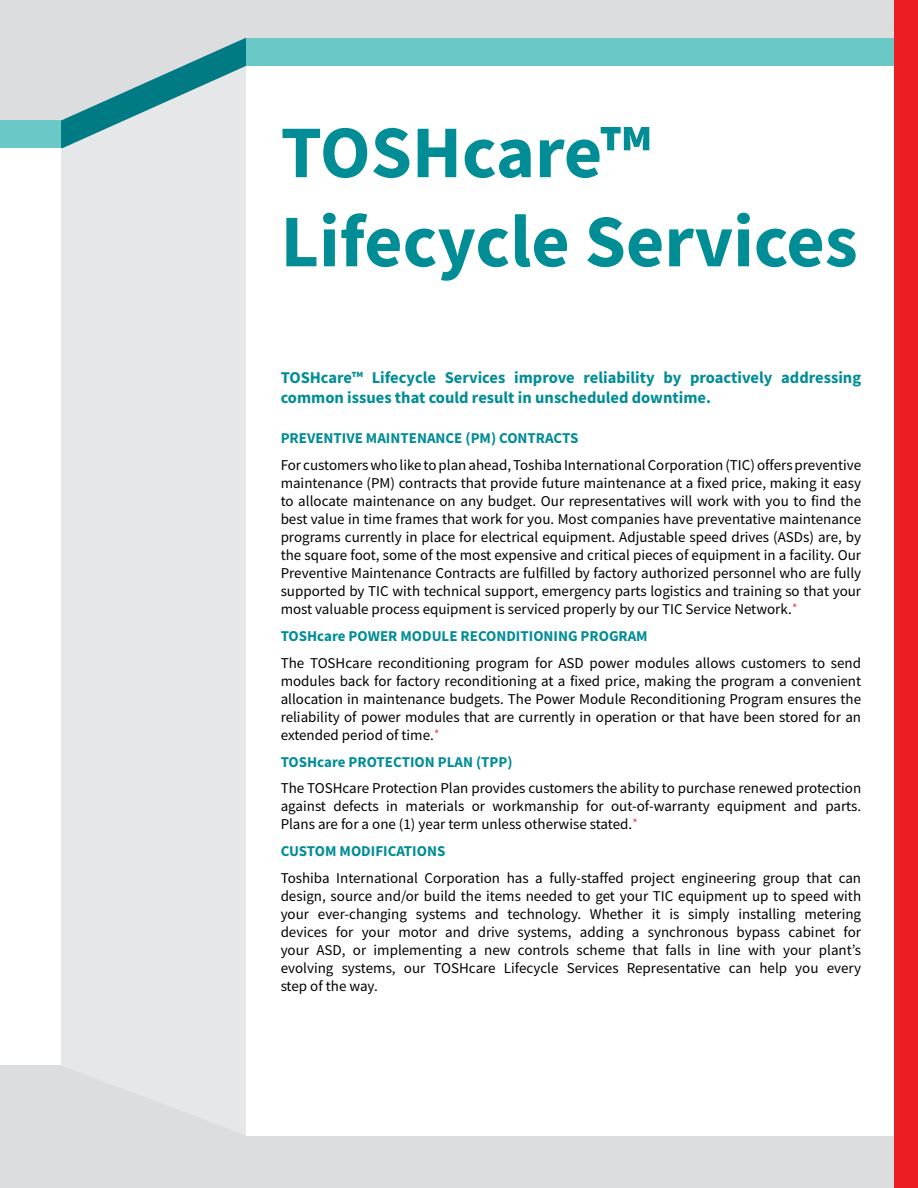
<style>
.page{position:relative;width:918px;height:1188px;background:#dcddde}
.page>*{position:absolute;margin:0;border:0;box-sizing:border-box;transform-origin:0 0}
.t1{font:700 74.25px/89.1px "Toshiba Sans";color:#008d96}
.t2{font:700 16.5px/19.8px "Toshiba Sans";color:#008d96}
.t3{font:15px/18px "Toshiba Sans";color:#000;text-align:justify}
.t4{font:700 15px "Toshiba Sans";color:#008d96}
.s1{font-weight:300;color:#ed1d24}
</style>
<div class="page">
<div style="left:0;top:120px;width:61px;height:917px;background:#6ac9c7"></div>
<svg style="left:183px;top:38px;width:63px;height:28px"></svg>
<div style="left:246px;top:38px;width:672px;height:704px;background:#6ac9c7"></div>
<div style="left:0;top:149px;width:61px;height:916px;background:#fff"></div>
<div style="left:61px;top:66px;width:185px;height:999px;background:#e6e7e8"></div>
<div style="left:246px;top:66px;width:672px;height:1069px;background:#fff"></div>
<div style="left:894px;top:0;width:24px;height:1188px;background:#ed1d24"></div>
<h1 class="t1" style="left:281px;top:107px;width:579px">TOSHcare™<br>Lifecycle Services</h1>
<p class="t2" style="left:281px;top:367px;width:582px">TOSHcare™ Lifecycle Services improve reliability by proactively addressing common issues that could result in unscheduled downtime.</p>
<p class="t4" style="left:281px;top:428px;width:299px">PREVENTIVE MAINTENANCE (PM) CONTRACTS</p>
<p class="t3" style="left:281px;top:456px;width:582px">For customers who like to plan ahead, Toshiba International Corporation (TIC) offers preventive maintenance (PM) contracts that provide future maintenance at a fixed price, making it easy to allocate maintenance on any budget. Our representatives will work with you to find the best value in time frames that work for you. Most companies have preventative maintenance programs currently in place for electrical equipment. Adjustable speed drives (ASDs) are, by the square foot, some of the most expensive and critical pieces of equipment in a facility. Our Preventive Maintenance Contracts are fulfilled by factory authorized personnel who are fully supported by TIC with technical support, emergency parts logistics and training so that your most valuable process equipment is serviced properly by our TIC Service Network.<span class="s1">*</span></p>
<p class="t4" style="left:281px;top:626px;width:369px">TOSHcare POWER MODULE RECONDITIONING PROGRAM</p>
<p class="t3" style="left:281px;top:654px;width:582px">The TOSHcare reconditioning program for ASD power modules allows customers to send modules back for factory reconditioning at a fixed price, making the program a convenient allocation in maintenance budgets. The Power Module Reconditioning Program ensures the reliability of power modules that are currently in operation or that have been stored for an extended period of time.<span class="s1">*</span></p>
<p class="t4" style="left:281px;top:751px;width:233px">TOSHcare PROTECTION PLAN (TPP)</p>
<p class="t3" style="left:281px;top:779px;width:582px">The TOSHcare Protection Plan provides customers the ability to purchase renewed protection against defects in materials or workmanship for out-of-warranty equipment and parts.<br>Plans are for a one (1) year term unless otherwise stated.<span class="s1">*</span></p>
<p class="t4" style="left:281px;top:841px;width:166px">CUSTOM MODIFICATIONS</p>
<p class="t3" style="left:281px;top:869px;width:582px">Toshiba International Corporation has a fully-staffed project engineering group that can design, source and/or build the items needed to get your TIC equipment up to speed with your ever-changing systems and technology. Whether it is simply installing metering devices for your motor and drive systems, adding a synchronous bypass cabinet for your ASD, or implementing a new controls scheme that falls in line with your plant’s evolving systems, our TOSHcare Lifecycle Services Representative can help you every step of the way.</p>
</div>
